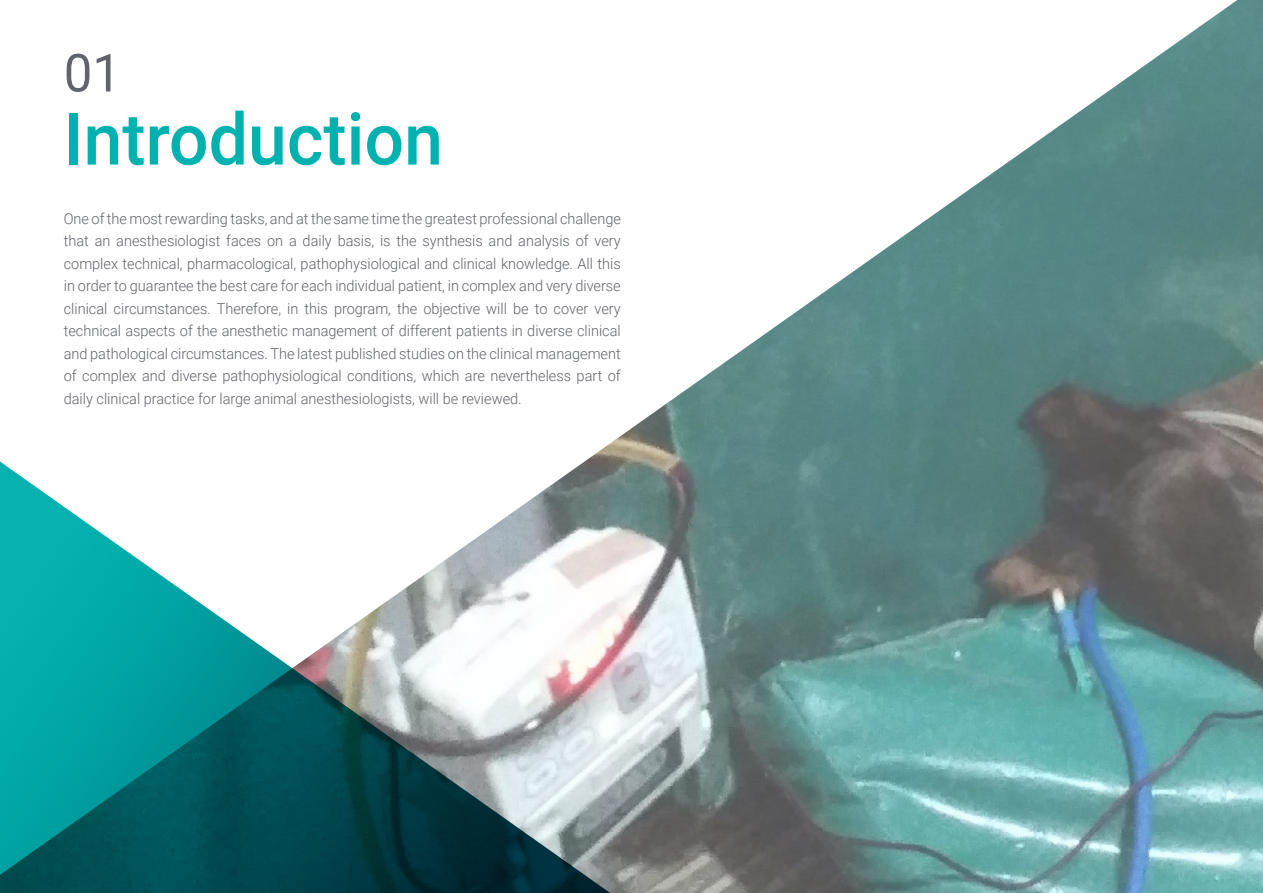
<style>
.page{position:relative;width:1263px;height:893px;background:#fff}
.page>*{position:absolute;margin:0;border:0;box-sizing:border-box;transform-origin:0 0}
.t1{font:500 72px "Roboto";color:#00b2af}
.t2{font:52.5px "Roboto";color:#61646a}
.t3{font:300 15px/22.5px "Roboto";color:#61646a;text-align:justify}
</style>
<div class="page">
<img style="left:607px;top:0;width:656px;height:893px">
<svg style="left:0;top:446px;width:640px;height:447px"></svg>
<h2 class="t2" style="left:64px;top:36px;width:59px">01</h2>
<h1 class="t1" style="left:64px;top:89px;width:381px">Introduction</h1>
<p class="t3" style="left:64px;top:207px;width:559px">One of the most rewarding tasks, and at the same time the greatest professional challenge that an anesthesiologist faces on a daily basis, is the synthesis and analysis of very complex technical, pharmacological, pathophysiological and clinical knowledge. All this in order to guarantee the best care for each individual patient, in complex and very diverse clinical circumstances. Therefore, in this program, the objective will be to cover very technical aspects of the anesthetic management of different patients in diverse clinical and pathological circumstances. The latest published studies on the clinical management of complex and diverse pathophysiological conditions, which are nevertheless part of daily clinical practice for large animal anesthesiologists, will be reviewed.</p>
</div>
